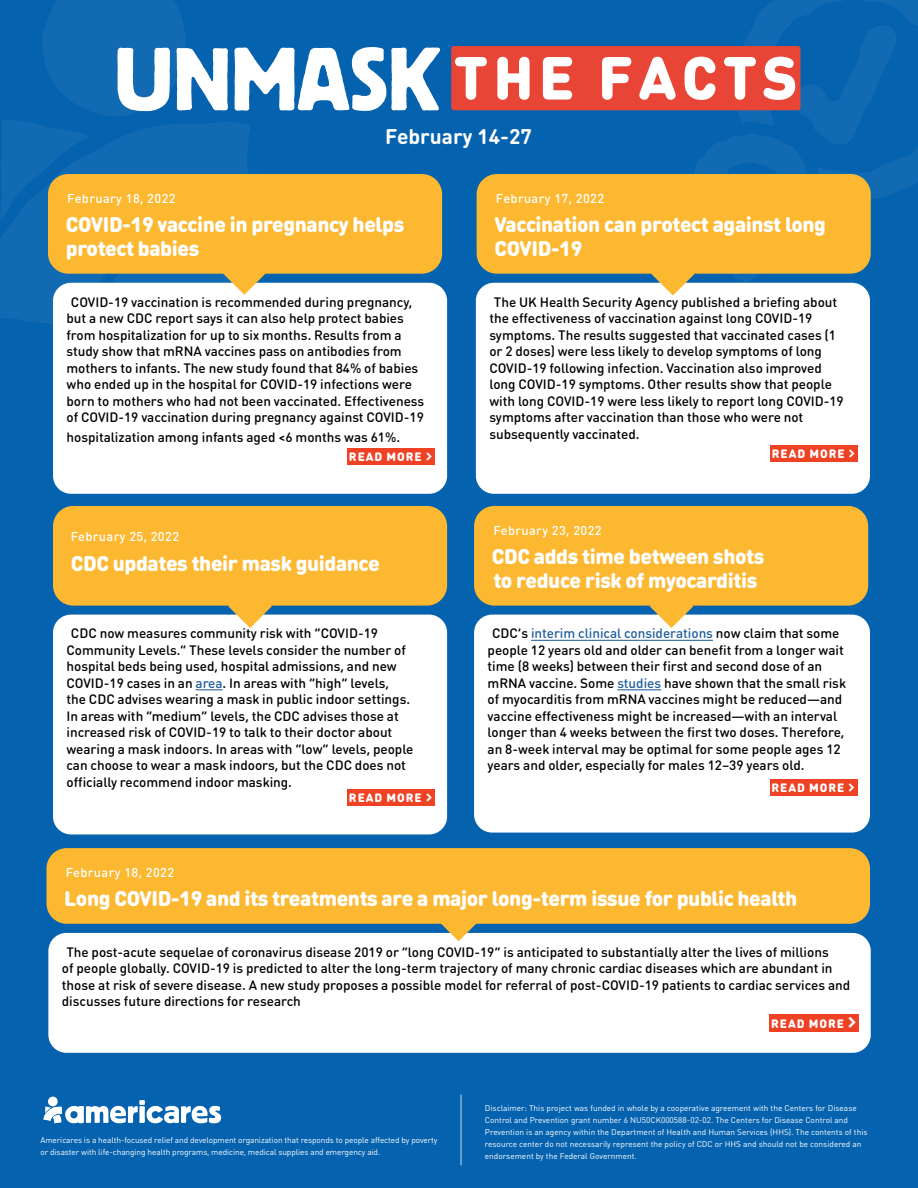
<style>
.page{position:relative;width:918px;height:1188px;background:#0562af}
.page>*{position:absolute;margin:0;border:0;box-sizing:border-box;transform-origin:0 0}
.t1{font:900 21px/24px "DIN Round OT";letter-spacing:-.02em;color:#fff}
.t2{font:700 21px "DIN Round Pro";color:#fff}
.t3{font:500 13.5px/16.5px "DIN Round Pro";color:#000}
.t4{font:500 12.75px "DIN Round Pro";letter-spacing:.03em;color:#fff}
.t5{font:900 12px "DIN Round OT";letter-spacing:.08em;color:#fff}
.t6{font:8.25px/12px "DIN Round Pro";color:#fff}
.s1{color:#215e9e}
.s2{color:#fcb831}
</style>
<div class="page">
<hr style="left:460px;top:1094px;width:2px;height:71px;background:#82b0d7">
<svg style="left:0;top:122px;width:250px;height:202px;fill:#126ab3"></svg>
<svg style="left:0;top:0;width:228px;height:220px"></svg>
<svg style="left:234px;top:47px;width:206px;height:64px"></svg>
<div style="left:451px;top:46px;width:349px;height:64px;background:#e84536;border-radius:3px"></div>
<svg style="left:455px;top:57px;width:32px;height:43px"></svg>
<svg style="left:497px;top:57px;width:33px;height:43px"></svg>
<svg style="left:543px;top:57px;width:29px;height:43px"></svg>
<svg style="left:602px;top:57px;width:29px;height:43px"></svg>
<svg style="left:44px;top:1097px;width:177px;height:26px"></svg>
<div style="left:48px;top:933px;width:823px;height:120px;background:#fff;border-radius:18px"></div>
<div style="left:770px;top:1014px;width:89px;height:18px;background:#ef4123"></div>
<div style="left:53px;top:283px;width:394px;height:211px;background:#fff;border-radius:18px"></div>
<div style="left:347px;top:448px;width:88px;height:17px;background:#ef4123"></div>
<svg style="left:437px;top:924px;width:43px;height:17px"></svg>
<svg style="left:113px;top:274px;width:153px;height:21px"></svg>
<div style="left:46px;top:848px;width:824px;height:76px;background:#fcb831;border-radius:20px"></div>
<div style="left:476px;top:283px;width:394px;height:211px;background:#fff;border-radius:18px"></div>
<div style="left:770px;top:445px;width:88px;height:17px;background:#ef4123"></div>
<div style="left:53px;top:615px;width:394px;height:219px;background:#fff;border-radius:18px"></div>
<svg style="left:196px;top:689px;width:27px;height:1px"></svg>
<div style="left:347px;top:789px;width:88px;height:17px;background:#ef4123"></div>
<svg style="left:228px;top:606px;width:44px;height:22px"></svg>
<div style="left:53px;top:506px;width:394px;height:100px;background:#fcb831;border-radius:20px"></div>
<svg style="left:639px;top:0;width:279px;height:300px"></svg>
<div style="left:477px;top:174px;width:394px;height:100px;background:#fcb831;border-radius:20px"></div>
<div style="left:48px;top:174px;width:394px;height:100px;background:#fcb831;border-radius:20px"></div>
<div style="left:474px;top:615px;width:396px;height:218px;background:#fff;border-radius:18px"></div>
<hr style="left:531px;top:640px;width:182px;height:1px;background:#215e9e">
<hr style="left:617px;top:689px;width:44px;height:1px;background:#215e9e">
<div style="left:770px;top:779px;width:88px;height:17px;background:#ef4123"></div>
<svg style="left:650px;top:606px;width:43px;height:22px"></svg>
<div style="left:474px;top:506px;width:394px;height:100px;background:#fcb831;border-radius:20px"></div>
<h1 class="t2" style="left:385px;top:121px;width:148px">February 14-27</h1>
<p class="t4" style="left:67px;top:190px;width:110px">February 18, 2022</p>
<h1 class="t1" style="left:66px;top:212px;width:340px">COVID-19 vaccine in pregnancy helps protect babies</h1>
<p class="t3" style="left:66px;top:293px;width:359px;text-indent:4px">COVID-19 vaccination is recommended during pregnancy, but a new CDC report says it can also help protect babies from hospitalization for up to six months. Results from a study show that mRNA vaccines pass on antibodies from mothers to infants. The new study found that 84% of babies who ended up in the hospital for COVID-19 infections were born to mothers who had not been vaccinated. Effectiveness of COVID-19 vaccination during pregnancy against COVID-19</p>
<p class="t3" style="left:66px;top:428px;width:335px">hospitalization among infants aged &lt;6 months was 61%.</p>
<p class="t5" style="left:349px;top:449px;width:74px">READ MORE</p>
<p class="t4" style="left:71px;top:527px;width:110px">February 25, 2022</p>
<h1 class="t1" style="left:71px;top:551px;width:311px">CDC updates their mask guidance</h1>
<p class="t3" style="left:66px;top:625px;width:349px;text-indent:4px">CDC now measures community risk with “COVID-19<br>Community Levels.” These levels consider the number of hospital beds being used, hospital admissions, and new COVID-19 cases in an <span class="s1">area</span>. In areas with “high” levels,<br>the CDC advises wearing a mask in public indoor settings.<br>In areas with “medium” levels, the CDC advises those at increased risk of COVID-19 to talk to their doctor about wearing a mask indoors. In areas with “low” levels, people can choose to wear a mask indoors, but the CDC does not officially recommend indoor masking.</p>
<p class="t5" style="left:349px;top:790px;width:74px">READ MORE</p>
<p class="t4" style="left:496px;top:190px;width:110px">February 17, 2022</p>
<h1 class="t1" style="left:494px;top:212px;width:333px">Vaccination can protect against long<br>COVID-19<span class="s2">d</span></h1>
<p class="t3" style="left:489px;top:293px;width:356px;text-indent:4px">The UK Health Security Agency published a briefing about the effectiveness of vaccination against long COVID-19 symptoms. The results suggested that vaccinated cases (1 or 2 doses) were less likely to develop symptoms of long COVID-19 following infection. Vaccination also improved long COVID-19 symptoms. Other results show that people with long COVID-19 were less likely to report long COVID-19 symptoms after vaccination than those who were not subsequently vaccinated.</p>
<p class="t5" style="left:772px;top:446px;width:74px">READ MORE</p>
<p class="t4" style="left:493px;top:522px;width:110px">February 23, 2022</p>
<h1 class="t1" style="left:492px;top:544px;width:274px">CDC adds time between shots to reduce risk of myocarditis</h1>
<p class="t3" style="left:488px;top:625px;width:360px;text-indent:4px">CDC’s <span class="s1">interim clinical considerations</span> now claim that some people 12 years old and older can benefit from a longer wait time (8 weeks) between their first and second dose of an mRNA vaccine. Some <span class="s1">studies</span> have shown that the small risk of myocarditis from mRNA vaccines might be reduced—and vaccine effectiveness might be increased—with an interval longer than 4 weeks between the first two doses. Therefore, an 8-week interval may be optimal for some people ages 12 years and older, especially for males 12–39 years old.</p>
<p class="t5" style="left:772px;top:780px;width:74px">READ MORE</p>
<p class="t4" style="left:66px;top:864px;width:110px">February 18, 2022</p>
<h1 class="t1" style="left:64px;top:886px;width:735px">Long COVID-19 and its treatments are a major long-term issue for public health</h1>
<p class="t3" style="left:62px;top:943px;width:790px;text-indent:4px">The post-acute sequelae of coronavirus disease 2019 or “long COVID-19” is anticipated to substantially alter the lives of millions<br>of people globally. COVID-19 is predicted to alter the long-term trajectory of many chronic cardiac diseases which are abundant in those at risk of severe disease. A new study proposes a possible model for referral of post-COVID-19 patients to cardiac services and discusses future directions for research</p>
<p class="t5" style="left:771px;top:1016px;width:74px">READ MORE</p>
<p class="t6" style="left:41px;top:1134px;width:399px">Americares is a health-focused relief and development organization that responds to people affected by poverty or disaster with life-changing health programs, medicine, medical supplies and emergency aid.</p>
<p class="t6" style="left:485px;top:1102px;width:384px">Disclaimer: This project was funded in whole by a cooperative agreement with the Centers for Disease Control and Prevention grant number 6 NU50CK000588-02-02. The Centers for Disease Control and Prevention is an agency within the Department of Health and Human Services (HHS). The contents of this resource center do not necessarily represent the policy of CDC or HHS and should not be considered an endorsement by the Federal Government.</p>
</div>
